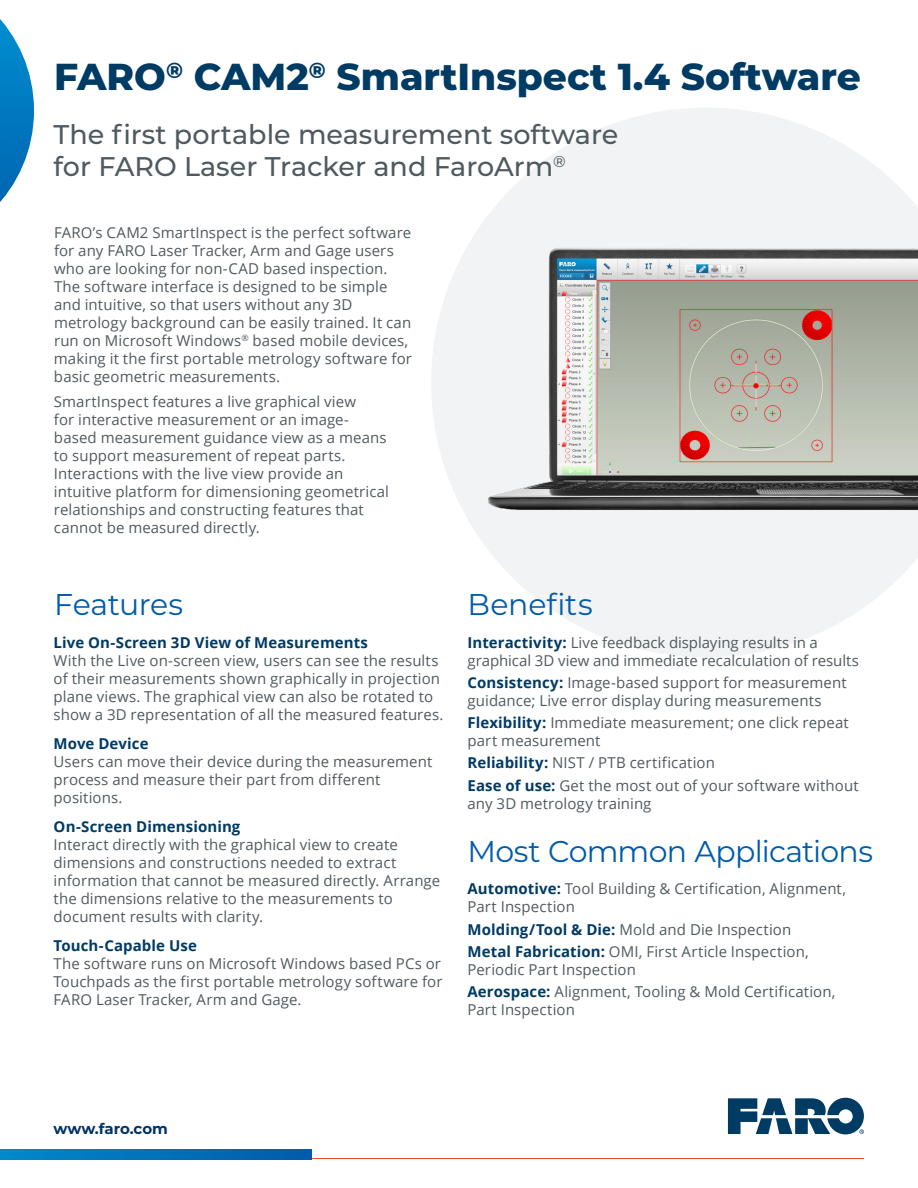
<style>
.page{position:relative;width:918px;height:1188px;background:#fff}
.page>*{position:absolute;margin:0;border:0;box-sizing:border-box;transform-origin:0 0}
.t1{font:800 37.5px "Montserrat";color:#003b64}
.t2{font:30px "Montserrat";letter-spacing:-.02em;color:#005baa}
.t3{font:500 27px/32.4px "Montserrat";color:#4f5a60}
.t4{font:15px/18px "Open Sans";letter-spacing:.005em;color:#4f5a60}
.t5{font:700 15px "Open Sans";letter-spacing:.005em;color:#003b64}
.t6{font:700 15px "Montserrat";letter-spacing:-.01em;color:#036}
.s1{font-weight:700;color:#003b64}
</style>
<div class="page">
<svg style="left:728px;top:1098px;width:136px;height:36px"></svg>
<hr style="left:312px;top:1158px;width:552px;height:1px;background:#f04e23">
<svg style="left:0;top:1150px;width:312px;height:9px;background:#0071ba"></svg>
<svg style="left:0;top:19px;width:34px;height:183px"></svg>
<svg style="left:431px;top:108px;width:487px;height:549px;fill:#f1f3f4"></svg>
<img style="left:443px;top:206px;width:475px;height:347px">
<h1 class="t1" style="left:54px;top:49px;width:808px">FARO<sup>®</sup> CAM2<sup>®</sup> SmartInspect 1.4 Software</h1>
<h3 class="t3" style="left:54px;top:117px;width:566px">The first portable measurement software for FARO Laser Tracker and FaroArm<sup>®</sup></h3>
<p class="t4" style="left:54px;top:223px;width:359px">FARO’s CAM2 SmartInspect is the perfect software for any FARO Laser Tracker, Arm and Gage users who are looking for non-CAD based inspection.<br>The software interface is designed to be simple and intuitive, so that users without any 3D metrology background can be easily trained. It can run on Microsoft Windows<sup>®</sup> based mobile devices, making it the first portable metrology software for basic geometric measurements.</p>
<p class="t4" style="left:54px;top:392px;width:337px">SmartInspect features a live graphical view<br>for interactive measurement or an image&shy;based measurement guidance view as a means to support measurement of repeat parts.<br>Interactions with the live view provide an intuitive platform for dimensioning geometrical relationships and constructing features that cannot be measured directly.</p>
<h2 class="t2" style="left:54px;top:584px;width:131px">Features</h2>
<h2 class="t2" style="left:467px;top:584px;width:127px">Benefits</h2>
<p class="t5" style="left:54px;top:632px;width:316px">Live On-Screen 3D View of Measurements</p>
<p class="t4" style="left:54px;top:651px;width:391px">With the Live on-screen view, users can see the results of their measurements shown graphically in projection plane views. The graphical view can also be rotated to show a 3D representation of all the measured features.</p>
<p class="t5" style="left:54px;top:733px;width:96px">Move Device</p>
<p class="t4" style="left:54px;top:752px;width:380px">Users can move their device during the measurement process and measure their part from different positions.</p>
<p class="t5" style="left:54px;top:816px;width:188px">On-Screen Dimensioning</p>
<p class="t4" style="left:54px;top:835px;width:388px">Interact directly with the graphical view to create dimensions and constructions needed to extract information that cannot be measured directly. Arrange the dimensions relative to the measurements to document results with clarity.</p>
<p class="t5" style="left:54px;top:935px;width:145px">Touch-Capable Use</p>
<p class="t4" style="left:54px;top:954px;width:390px;text-align:justify">The software runs on Microsoft Windows based PCs or Touchpads as the first portable metrology software for FARO Laser Tracker, Arm and Gage.</p>
<p class="t4" style="left:468px;top:633px;width:393px"><span class="s1">Interactivity:</span> Live feedback displaying results in a graphical 3D view and immediate recalculation of results</p>
<p class="t4" style="left:468px;top:673px;width:381px"><span class="s1">Consistency:</span> Image-based support for measurement guidance; Live error display during measurements</p>
<p class="t4" style="left:468px;top:713px;width:383px"><span class="s1">Flexibility:</span> Immediate measurement; one click repeat part measurement</p>
<p class="t4" style="left:468px;top:751px;width:393px;line-height:22.2px"><span class="s1">Reliability:</span> NIST / PTB certification<br><span class="s1">Ease of use:</span> Get the most out of your software without</p>
<p class="t4" style="left:468px;top:794px;width:186px">any 3D metrology training</p>
<h2 class="t2" style="left:467px;top:830px;width:407px">Most Common Applications</h2>
<p class="t4" style="left:468px;top:880px;width:380px"><span class="s1">Automotive:</span> Tool Building &amp; Certification, Alignment,<br>Part Inspection</p>
<p class="t4" style="left:468px;top:918px;width:343px;line-height:22.2px"><span class="s1">Molding/Tool &amp; Die:</span> Mold and Die Inspection<br><span class="s1">Metal Fabrication:</span> OMI, First Article Inspection,</p>
<p class="t4" style="left:468px;top:958px;width:369px;line-height:22.2px">Periodic Part Inspection<br><span class="s1">Aerospace:</span> Alignment, Tooling &amp; Mold Certification,</p>
<p class="t4" style="left:468px;top:1000px;width:109px">Part Inspection</p>
<p class="t6" style="left:54px;top:1118px;width:116px">www.faro.com</p>
</div>
